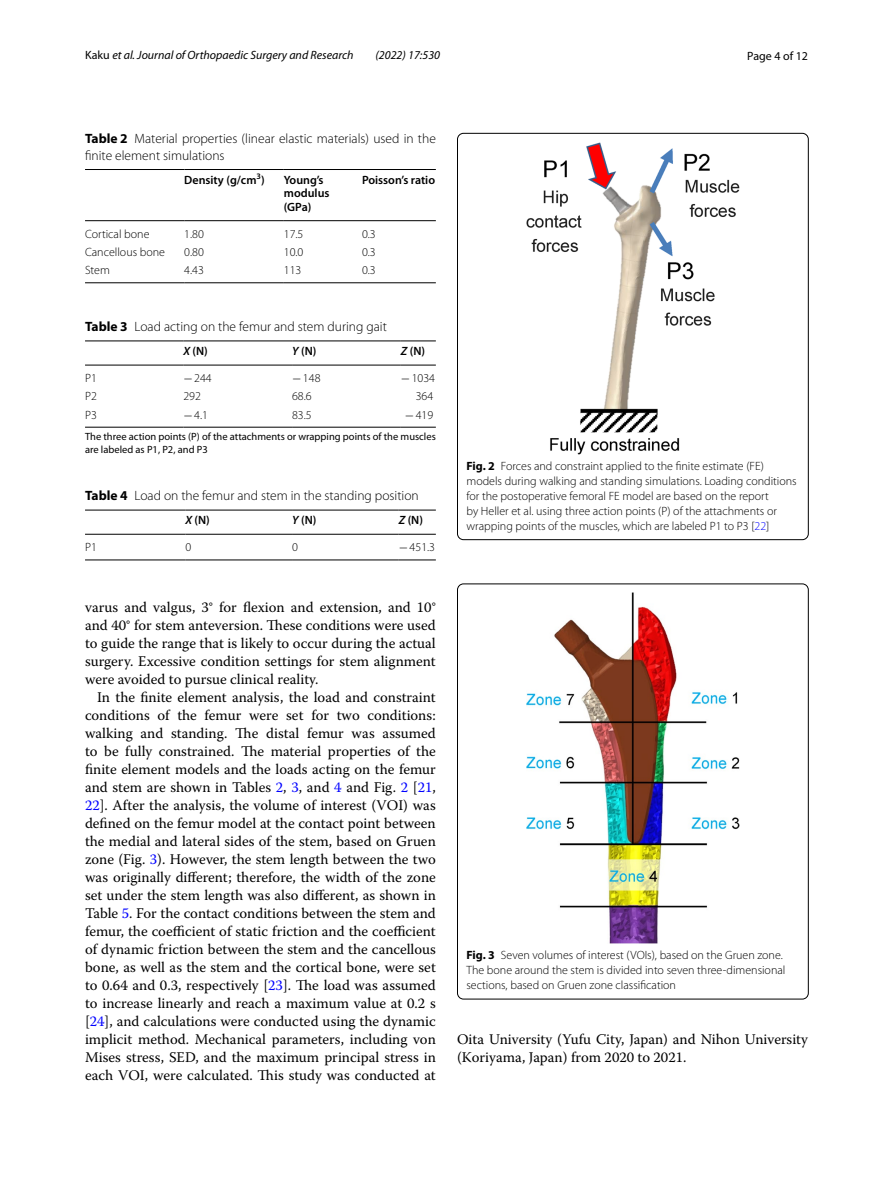
<style>
.page{position:relative;width:893px;height:1187px;background:#fff}
.page>*{position:absolute;margin:0;border:0;box-sizing:border-box;transform-origin:0 0}
.t1{font:14.7px/18px "Warnock Pro";color:#000;text-align:justify}
.t2{font:300 13.5px/16.5px "Myriad Pro";color:#000}
.t3{font:300 12px/15px "Myriad Pro";color:#000}
.t4{font:600 12px/13.5px "Myriad Pro";color:#000}
.t5{font:italic 12px "Myriad Pro";color:#000}
.t6{font:12px "Myriad Pro";color:#000}
.t7{font:10.5px/12.8px "Myriad Pro";color:#000}
.s1{font-style:normal}
.s2{font-weight:700}
.s3{font-style:italic}
.s4{font-family:"MTSY";font-weight:400}
.s5{color:#00f}
</style>
<div class="page">
<hr style="left:85px;top:169px;width:99px;height:1px;background:#000">
<hr style="left:85px;top:220px;width:99px;height:1px;background:#000">
<hr style="left:184px;top:169px;width:100px;height:1px;background:#000">
<hr style="left:184px;top:220px;width:100px;height:1px;background:#000">
<hr style="left:284px;top:169px;width:78px;height:1px;background:#000">
<hr style="left:284px;top:220px;width:78px;height:1px;background:#000">
<hr style="left:362px;top:169px;width:74px;height:1px;background:#000">
<hr style="left:362px;top:220px;width:74px;height:1px;background:#000">
<hr style="left:85px;top:282px;width:99px;height:1px;background:#000">
<hr style="left:184px;top:282px;width:100px;height:1px;background:#000">
<hr style="left:284px;top:282px;width:78px;height:1px;background:#000">
<hr style="left:362px;top:282px;width:74px;height:1px;background:#000">
<hr style="left:85px;top:340px;width:98px;height:1px;background:#000">
<hr style="left:85px;top:365px;width:98px;height:1px;background:#000">
<hr style="left:183px;top:340px;width:109px;height:1px;background:#000">
<hr style="left:183px;top:365px;width:109px;height:1px;background:#000">
<hr style="left:292px;top:340px;width:109px;height:1px;background:#000">
<hr style="left:292px;top:365px;width:109px;height:1px;background:#000">
<hr style="left:401px;top:340px;width:35px;height:1px;background:#000">
<hr style="left:401px;top:365px;width:35px;height:1px;background:#000">
<hr style="left:85px;top:427px;width:98px;height:1px;background:#000">
<hr style="left:183px;top:427px;width:109px;height:1px;background:#000">
<hr style="left:292px;top:427px;width:109px;height:1px;background:#000">
<hr style="left:401px;top:427px;width:35px;height:1px;background:#000">
<hr style="left:85px;top:510px;width:100px;height:1px;background:#000">
<hr style="left:85px;top:534px;width:100px;height:1px;background:#000">
<hr style="left:185px;top:510px;width:107px;height:1px;background:#000">
<hr style="left:185px;top:534px;width:107px;height:1px;background:#000">
<hr style="left:292px;top:510px;width:107px;height:1px;background:#000">
<hr style="left:292px;top:534px;width:107px;height:1px;background:#000">
<hr style="left:399px;top:510px;width:37px;height:1px;background:#000">
<hr style="left:399px;top:534px;width:37px;height:1px;background:#000">
<hr style="left:85px;top:559px;width:100px;height:1px;background:#000">
<hr style="left:185px;top:559px;width:107px;height:1px;background:#000">
<hr style="left:292px;top:559px;width:107px;height:1px;background:#000">
<hr style="left:399px;top:559px;width:37px;height:1px;background:#000">
<img style="left:527px;top:142px;width:212px;height:313px">
<div style="left:457px;top:133px;width:351px;height:407px;border:1px solid #000;border-radius:6px"></div>
<img style="left:527px;top:593px;width:212px;height:350px">
<div style="left:457px;top:583px;width:351px;height:416px;border:1px solid #000;border-radius:6px"></div>
<p class="t5" style="left:85px;top:48px;width:270px"><span class="s1">Kaku</span> et al. Journal of Orthopaedic Surgery and Research</p>
<p class="t5" style="left:375px;top:48px;width:66px">(2022) 17:530</p>
<p class="t6" style="left:747px;top:48px;width:62px">Page 4 of 12</p>
<p class="t2" style="left:85px;top:130px;width:352px"><span class="s2">Table 2</span> Material properties (linear elastic materials) used in the finite element simulations</p>
<p class="t4" style="left:184px;top:173px;width:82px">Density (g/cm<sup>3</sup>)</p>
<p class="t4" style="left:284px;top:173px;width:47px">Young’s modulus (GPa)</p>
<p class="t4" style="left:362px;top:173px;width:75px">Poisson’s ratio</p>
<p class="t3" style="left:85px;top:226px;width:66px">Cortical bone</p>
<p class="t3" style="left:184px;top:226px;width:21px">1.80</p>
<p class="t3" style="left:284px;top:226px;width:21px">17.5</p>
<p class="t3" style="left:362px;top:226px;width:15px">0.3</p>
<p class="t3" style="left:85px;top:245px;width:82px">Cancellous bone</p>
<p class="t3" style="left:184px;top:245px;width:21px">0.80</p>
<p class="t3" style="left:284px;top:245px;width:21px">10.0</p>
<p class="t3" style="left:362px;top:245px;width:15px">0.3</p>
<p class="t3" style="left:85px;top:263px;width:26px">Stem</p>
<p class="t3" style="left:184px;top:263px;width:21px">4.43</p>
<p class="t3" style="left:284px;top:263px;width:19px">113</p>
<p class="t3" style="left:362px;top:263px;width:15px">0.3</p>
<p class="t2" style="left:85px;top:318px;width:303px"><span class="s2">Table 3</span> Load acting on the femur and stem during gait</p>
<p class="t4" style="left:183px;top:344px;width:26px"><span class="s3">X</span> (N)</p>
<p class="t4" style="left:292px;top:344px;width:26px"><span class="s3">Y</span> (N)</p>
<p class="t4" style="left:401px;top:344px;width:26px"><span class="s3">Z</span> (N)</p>
<p class="t3" style="left:85px;top:371px;width:13px">P1</p>
<p class="t3" style="left:183px;top:371px;width:30px"><span class="s4">−</span>244</p>
<p class="t3" style="left:292px;top:371px;width:30px"><span class="s4">−</span>148</p>
<p class="t3" style="left:401px;top:371px;width:36px"><span class="s4">−</span>1034</p>
<p class="t3" style="left:85px;top:389px;width:13px">P2</p>
<p class="t3" style="left:183px;top:389px;width:19px">292</p>
<p class="t3" style="left:292px;top:389px;width:21px">68.6</p>
<p class="t3" style="left:416px;top:389px;width:19px">364</p>
<p class="t3" style="left:85px;top:407px;width:13px">P3</p>
<p class="t3" style="left:183px;top:407px;width:26px"><span class="s4">−</span>4.1</p>
<p class="t3" style="left:292px;top:407px;width:21px">83.5</p>
<p class="t3" style="left:405px;top:407px;width:30px"><span class="s4">−</span>419</p>
<p class="t7" style="left:85px;top:429px;width:352px">The three action points (P) of the attachments or wrapping points of the muscles are labeled as P1, P2, and P3</p>
<p class="t2" style="left:85px;top:487px;width:335px"><span class="s2">Table 4</span> Load on the femur and stem in the standing position</p>
<p class="t4" style="left:185px;top:513px;width:26px"><span class="s3">X</span> (N)</p>
<p class="t4" style="left:292px;top:513px;width:26px"><span class="s3">Y</span> (N)</p>
<p class="t4" style="left:399px;top:513px;width:26px"><span class="s3">Z</span> (N)</p>
<p class="t3" style="left:85px;top:540px;width:13px">P1</p>
<p class="t3" style="left:185px;top:540px;width:7px">0</p>
<p class="t3" style="left:292px;top:540px;width:7px">0</p>
<p class="t3" style="left:399px;top:540px;width:38px"><span class="s4">−</span>451.3</p>
<p class="t1" style="left:85px;top:598px;width:352px">varus and valgus, 3° for flexion and extension, and 10° and 40° for stem anteversion. These conditions were used to guide the range that is likely to occur during the actual surgery. Excessive condition settings for stem alignment were avoided to pursue clinical reality.</p>
<p class="t1" style="left:85px;top:688px;width:352px;text-indent:12px">In the finite element analysis, the load and constraint conditions of the femur were set for two conditions: walking and standing. The distal femur was assumed to be fully constrained. The material properties of the finite element models and the loads acting on the femur and stem are shown in Tables <span class="s5">2</span>, <span class="s5">3</span>, and <span class="s5">4</span> and Fig. <span class="s5">2</span> [<span class="s5">21</span>, <span class="s5">22</span>]. After the analysis, the volume of interest (VOI) was defined on the femur model at the contact point between the medial and lateral sides of the stem, based on Gruen zone (Fig. <span class="s5">3</span>). However, the stem length between the two was originally different; therefore, the width of the zone set under the stem length was also different, as shown in Table <span class="s5">5</span>. For the contact conditions between the stem and femur, the coefficient of static friction and the coefficient of dynamic friction between the stem and the cancellous bone, as well as the stem and the cortical bone, were set to 0.64 and 0.3, respectively [<span class="s5">23</span>]. The load was assumed to increase linearly and reach a maximum value at 0.2 s [<span class="s5">24</span>], and calculations were conducted using the dynamic implicit method. Mechanical parameters, including von Mises stress, SED, and the maximum principal stress in each VOI, were calculated. This study was conducted at</p>
<p class="t3" style="left:466px;top:459px;width:332px"><span class="s2">Fig. 2</span> Forces and constraint applied to the finite estimate (FE) models during walking and standing simulations. Loading conditions for the postoperative femoral FE model are based on the report<br>by Heller et al. using three action points (P) of the attachments or wrapping points of the muscles, which are labeled P1 to P3 [<span class="s5">22</span>]</p>
<p class="t3" style="left:466px;top:947px;width:320px"><span class="s2">Fig. 3</span> Seven volumes of interest (VOIs), based on the Gruen zone.<br>The bone around the stem is divided into seven three-dimensional sections, based on Gruen zone classification</p>
<p class="t1" style="left:457px;top:1029px;width:352px">Oita University (Yufu City, Japan) and Nihon University (Koriyama, Japan) from 2020 to 2021.</p>
</div>
